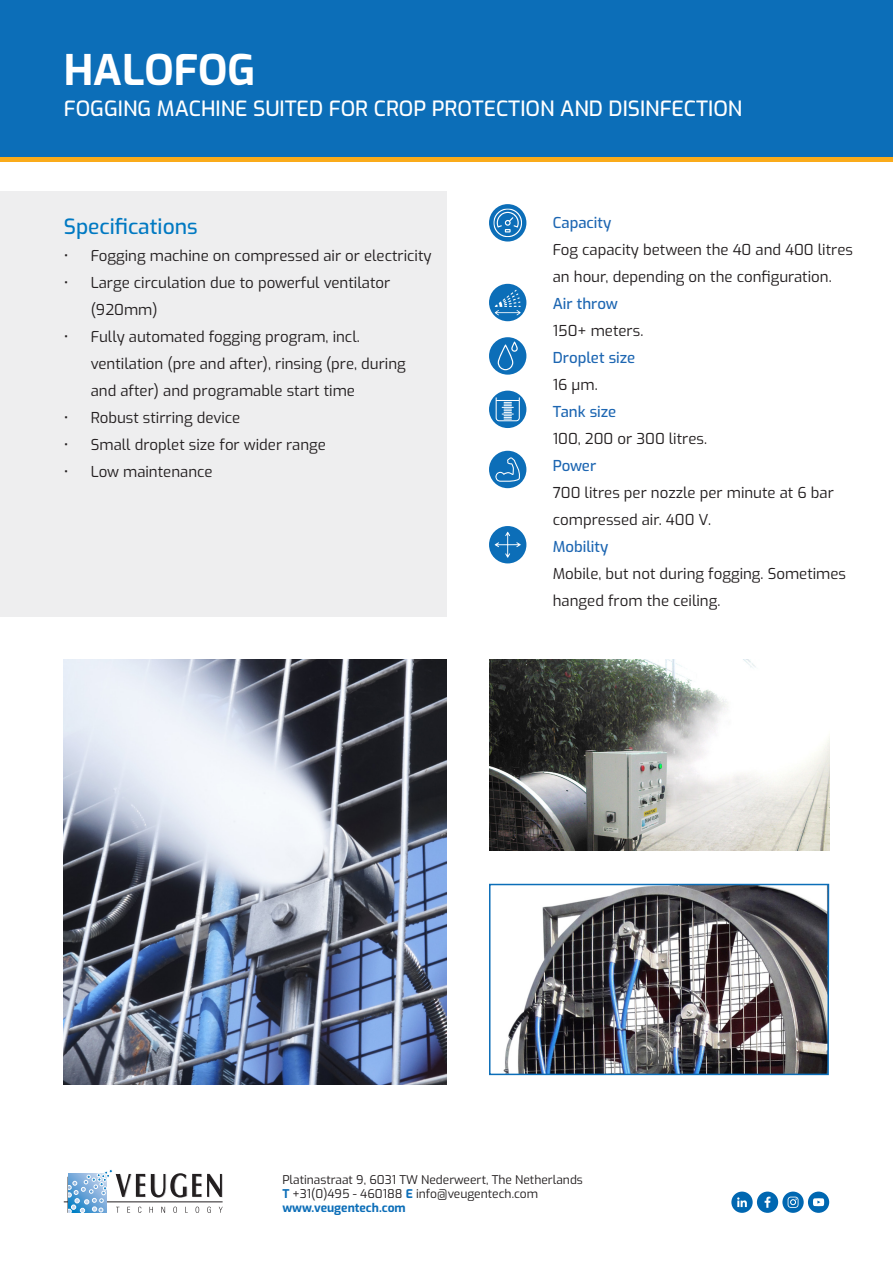
<style>
.page{position:relative;width:893px;height:1263px;background:#fff}
.page>*{position:absolute;margin:0;border:0;box-sizing:border-box;transform-origin:0 0}
.t1{font:700 42px "Exo";color:#fff}
.t2{font:500 21px "Exo";color:#fff}
.t3{font:500 21px "Exo";color:#0079c2}
.t4{font:15px/27px "Exo";color:#231f20}
.t5{font:500 15px "Exo";color:#1d66b2}
.t6{font:12px "Exo";color:#231f20}
.t7{font:700 12px "Exo";color:#0c6eb8}
.s1{font-weight:700;color:#0c6eb8}
</style>
<div class="page">
<div style="left:0;top:0;width:893px;height:157px;background:#0c6eb8"></div>
<div style="left:0;top:157px;width:893px;height:5px;background:#faab1a"></div>
<hr style="left:64px;top:1201px;width:159px;height:1px;background:#231f20">
<svg style="left:67px;top:1169px;width:156px;height:44px"></svg>
<svg style="left:731px;top:1191px;width:98px;height:22px"></svg>
<div style="left:489px;top:204px;width:37px;height:38px;background:#0c6eb8;border-radius:50%"></div>
<svg style="left:493px;top:208px;width:29px;height:29px"></svg>
<div style="left:489px;top:284px;width:37px;height:37px;background:#0c6eb8;border-radius:50%"></div>
<svg style="left:495px;top:290px;width:26px;height:25px"></svg>
<div style="left:489px;top:337px;width:37px;height:38px;background:#0c6eb8;border-radius:50%"></div>
<svg style="left:498px;top:342px;width:20px;height:28px"></svg>
<div style="left:489px;top:391px;width:37px;height:37px;background:#0c6eb8;border-radius:50%"></div>
<svg style="left:496px;top:397px;width:24px;height:24px"></svg>
<div style="left:489px;top:451px;width:37px;height:37px;background:#0c6eb8;border-radius:50%"></div>
<svg style="left:495px;top:457px;width:25px;height:25px"></svg>
<div style="left:489px;top:526px;width:37px;height:37px;background:#0c6eb8;border-radius:50%"></div>
<svg style="left:495px;top:532px;width:26px;height:26px"></svg>
<div style="left:0;top:191px;width:446px;height:426px;background:#eeeeef"></div>
<img style="left:64px;top:659px;width:382px;height:425px">
<img style="left:503px;top:887px;width:323px;height:185px">
<div style="left:489px;top:884px;width:340px;height:191px;border:2px solid #0c6eb8"></div>
<img style="left:489px;top:659px;width:340px;height:191px">
<p class="t1" style="left:64px;top:38px;width:193px">HALOFOG</p>
<p class="t2" style="left:64px;top:93px;width:680px">FOGGING MACHINE SUITED FOR CROP PROTECTION AND DISINFECTION</p>
<p class="t3" style="left:64px;top:210px;width:135px">Specifications</p>
<p class="t4" style="left:64px;top:241px;width:369px">• Fogging machine on compressed air or electricity</p>
<p class="t4" style="left:91px;top:268px;width:301px;text-indent:-27px">• Large circulation due to powerful ventilator (920mm)</p>
<p class="t4" style="left:91px;top:322px;width:317px;text-indent:-27px">• Fully automated fogging program, incl. ventilation (pre and after), rinsing (pre, during and after) and programable start time</p>
<p class="t4" style="left:64px;top:403px;width:178px">• Robust stirring device</p>
<p class="t4" style="left:64px;top:430px;width:264px">• Small droplet size for wider range</p>
<p class="t4" style="left:64px;top:457px;width:150px">• Low maintenance</p>
<p class="t5" style="left:553px;top:211px;width:60px">Capacity</p>
<p class="t4" style="left:553px;top:235px;width:302px">Fog capacity between the 40 and 400 litres an hour, depending on the configuration.</p>
<p class="t5" style="left:553px;top:292px;width:67px">Air throw</p>
<p class="t4" style="left:553px;top:316px;width:92px">150+ meters.</p>
<p class="t5" style="left:553px;top:346px;width:84px">Droplet size</p>
<p class="t4" style="left:553px;top:370px;width:46px">16 μm.</p>
<p class="t5" style="left:553px;top:400px;width:65px">Tank size</p>
<p class="t4" style="left:553px;top:424px;width:156px">100, 200 or 300 litres.</p>
<p class="t5" style="left:553px;top:454px;width:45px">Power</p>
<p class="t4" style="left:553px;top:478px;width:283px">700 litres per nozzle per minute at 6 bar compressed air. 400 V.</p>
<p class="t5" style="left:553px;top:535px;width:57px">Mobility</p>
<p class="t4" style="left:553px;top:559px;width:295px">Mobile, but not during fogging. Sometimes hanged from the ceiling.</p>
<p class="t6" style="left:282px;top:1170px;width:302px">Platinastraat 9, 6031 TW Nederweert, The Netherlands</p>
<p class="t6" style="left:282px;top:1184px;width:257px"><span class="s1">T</span> +31(0)495 - 460188 <span class="s1">E</span> info@veugentech.com</p>
<p class="t7" style="left:282px;top:1198px;width:125px">www.veugentech.com</p>
</div>
